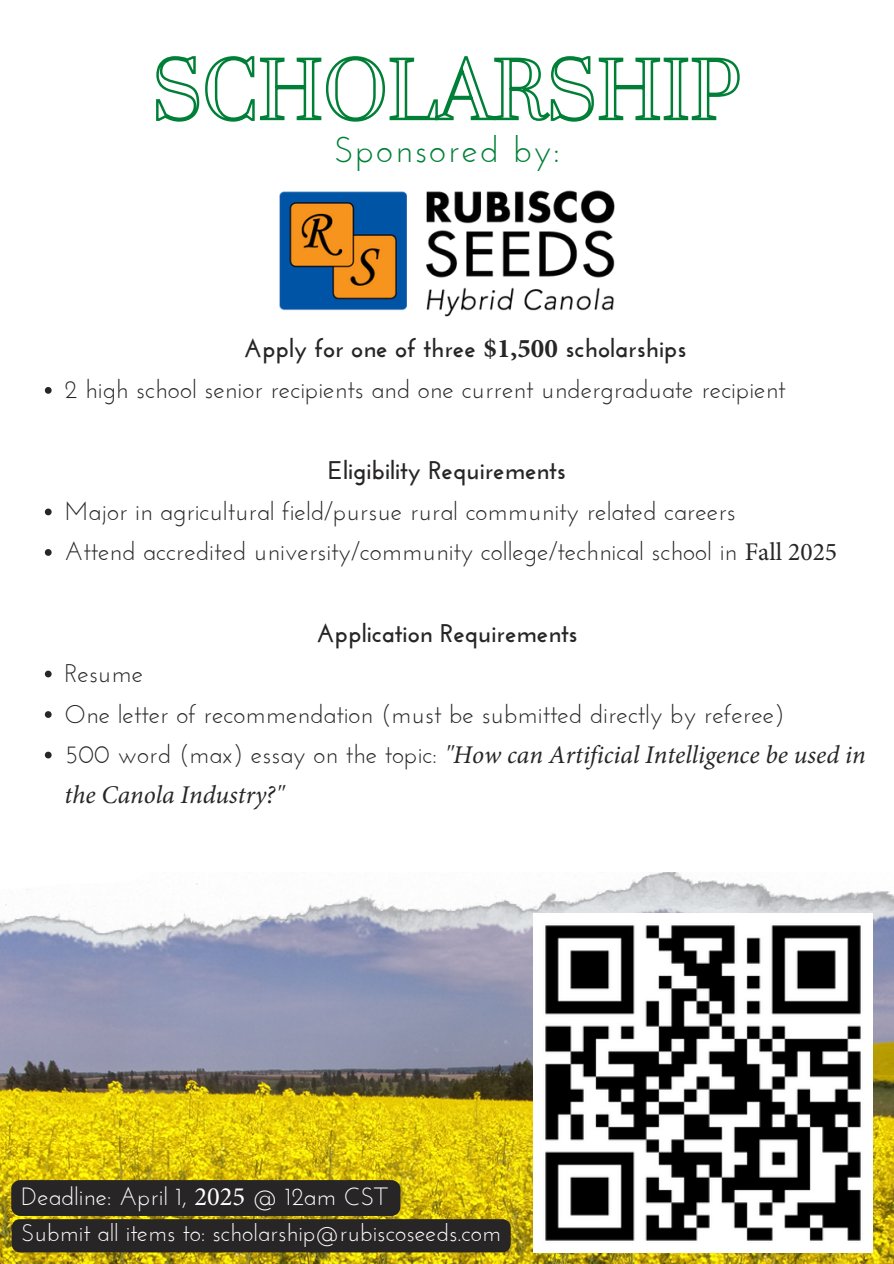
<style>
.page{position:relative;width:894px;height:1264px;background:#fff}
.page>*{position:absolute;margin:0;border:0;box-sizing:border-box;transform-origin:0 0}
.t1{font:36px "Josefin Sans";letter-spacing:.05em;color:#008037}
.t2{font:25.5px/40.3px "Josefin Sans";color:#272525}
.t3{font:700 25.5px "Josefin Sans";color:#272525}
.t4{font:24.9px "Josefin Sans";color:#fff}
.t5{font:24px "Josefin Sans";color:#fff}
.s1{font-weight:700}
.s2{font-family:"Minion Pro";font-weight:700;font-size:27px}
.s3{font-family:"Minion Pro"}
.s4{font-family:"Minion Pro";font-style:italic}
.s5{font-family:"Minion Pro";font-size:26.4px}
</style>
<div class="page">
<img style="left:279px;top:190px;width:336px;height:127px">
<img style="left:0;top:872px;width:893px;height:391px">
<svg style="left:45px;top:387px;width:7px;height:7px"></svg>
<svg style="left:45px;top:508px;width:7px;height:7px"></svg>
<svg style="left:45px;top:549px;width:7px;height:7px"></svg>
<svg style="left:45px;top:670px;width:7px;height:7px"></svg>
<svg style="left:45px;top:711px;width:7px;height:7px"></svg>
<svg style="left:45px;top:751px;width:7px;height:7px"></svg>
<img style="left:533px;top:913px;width:338px;height:339px">
<svg style="left:11px;top:1180px;width:499px;height:72px"></svg>
<svg style="left:156px;top:56px;width:584px;height:66px"></svg>
<p class="t1" style="left:334px;top:135px;width:227px">Sponsored by:</p>
<p class="t2" style="left:65px;top:329px;width:722px;line-height:41.8px;text-indent:179px"><span class="s1">Apply for one of three</span> <span class="s2">$1,500</span> <span class="s1">scholarships<br></span>2 high school senior recipients and one current undergraduate recipient</p>
<p class="t2" style="left:65px;top:453px;width:773px;text-indent:263px"><span class="s1">Eligibility Requirements<br></span>Major in agricultural field/pursue rural community related careers<br>Attend accredited university/community college/technical school in <span class="s3">Fall 2025</span></p>
<p class="t3" style="left:316px;top:622px;width:263px">Application Requirements</p>
<p class="t2" style="left:65px;top:656px;width:802px">Resume<br>One letter of recommendation (must be submitted directly by referee)<br>500 word (max) essay on the topic: <span class="s4">"How can Artificial Intelligence be used in the Canola Industry?"</span></p>
<p class="t4" style="left:21px;top:1185px;width:368px">Deadline: April 1, <span class="s5">2025</span> @ 12am CST</p>
<p class="t5" style="left:21px;top:1222px;width:481px">Submit all items to: scholarship@rubiscoseeds.com</p>
</div>
